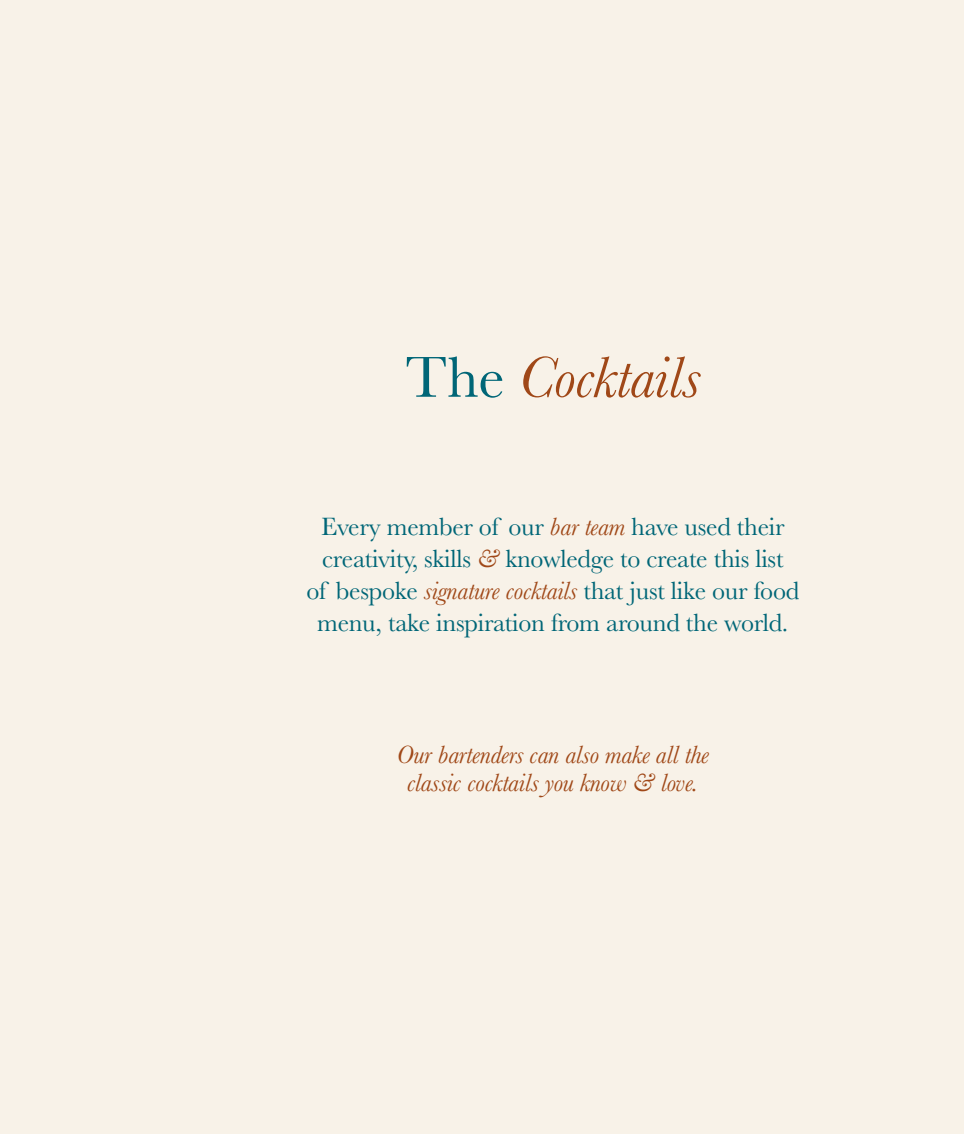
<style>
.page{position:relative;width:964px;height:1134px;background:#f8f2e8}
.page>*{position:absolute;margin:0;border:0;box-sizing:border-box;transform-origin:0 0}
.t1{font:italic 60px "Baskerville";letter-spacing:-.01em;color:#a04818}
.t2{font:26px/32px "Baskerville";letter-spacing:-.01em;color:#067;text-align:center}
.t3{font:italic 26px/28px "Baskerville";letter-spacing:-.01em;color:#a04818;text-align:center}
.s1{font-style:normal;color:#067}
.s2{font-style:italic;color:#a04818}
</style>
<div class="page">
<p class="t1" style="left:405px;top:337px;width:297px"><span class="s1">The</span> Cocktails</p>
<p class="t2" style="left:306px;top:511px;width:494px">Every member of our <span class="s2">bar team</span> have used their creativity, skills <span class="s2">&amp;</span> knowledge to create this list<br>of bespoke <span class="s2">signature cocktails</span> that just like our food menu, take inspiration from around the world.</p>
<p class="t3" style="left:397px;top:740px;width:314px">Our bartenders can also make all the classic cocktails you know &amp; love.</p>
</div>
